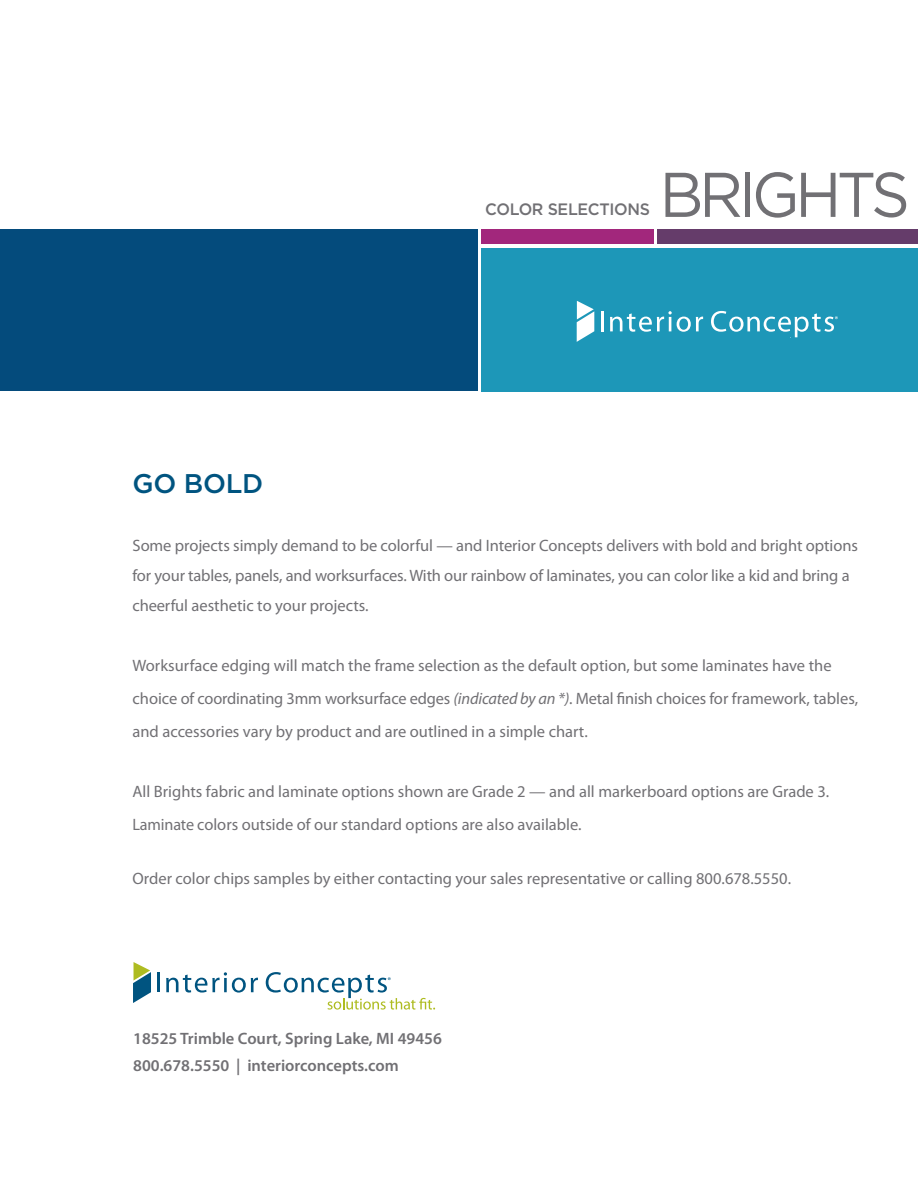
<style>
.page{position:relative;width:918px;height:1188px;background:#fff}
.page>*{position:absolute;margin:0;border:0;box-sizing:border-box;transform-origin:0 0}
.t1{font:63px "Gotham";letter-spacing:-.075em;color:#717074}
.t2{font:500 27px "Gotham";letter-spacing:-.01em;color:#005480}
.t3{font:16.5px/33px "Myriad Pro";color:#717074}
.t4{font:600 16.5px "Myriad Pro";color:#717074}
.t5{font:500 16.5px "Gotham";letter-spacing:-.02em;color:#717074}
.s1{font-style:italic}
</style>
<div class="page">
<div style="left:482px;top:230px;width:172px;height:14px;background:#a2277c"></div>
<div style="left:658px;top:230px;width:260px;height:14px;background:#653c6a"></div>
<div style="left:0;top:230px;width:478px;height:162px;background:#044b7c"></div>
<svg style="left:133px;top:962px;width:18px;height:41px"></svg>
<hr style="left:157px;top:972px;width:3px;height:20px;background:#005480">
<svg style="left:166px;top:972px;width:92px;height:21px"></svg>
<svg style="left:266px;top:972px;width:169px;height:38px"></svg>
<div style="left:482px;top:248px;width:436px;height:144px;background:#1d97b8"></div>
<svg style="left:577px;top:301px;width:17px;height:41px"></svg>
<hr style="left:601px;top:311px;width:3px;height:20px;background:#fff">
<svg style="left:610px;top:311px;width:93px;height:21px"></svg>
<svg style="left:711px;top:311px;width:127px;height:27px"></svg>
<p class="t2" style="left:133px;top:466px;width:132px">GO BOLD</p>
<p class="t5" style="left:485px;top:198px;width:166px">COLOR SELECTIONS</p>
<p class="t1" style="left:659px;top:154px;width:252px">BRIGHTS</p>
<p class="t3" style="left:133px;top:531px;width:727px;line-height:30px">Some projects simply demand to be colorful — and Interior Concepts delivers with bold and bright options for your tables, panels, and worksurfaces. With our rainbow of laminates, you can color like a kid and bring a cheerful aesthetic to your projects.</p>
<p class="t3" style="left:133px;top:649px;width:727px">Worksurface edging will match the frame selection as the default option, but some laminates have the choice of coordinating 3mm worksurface edges <span class="s1">(indicated by an *)</span>. Metal finish choices for framework, tables, and accessories vary by product and are outlined in a simple chart.</p>
<p class="t3" style="left:133px;top:775px;width:698px">All Brights fabric and laminate options shown are Grade 2 — and all markerboard options are Grade 3.<br>Laminate colors outside of our standard options are also available.</p>
<p class="t3" style="left:133px;top:862px;width:660px">Order color chips samples by either contacting your sales representative or calling 800.678.5550.</p>
<p class="t4" style="left:133px;top:1028px;width:310px">18525 Trimble Court, Spring Lake, MI 49456</p>
<p class="t4" style="left:133px;top:1055px;width:267px">800.678.5550 | interiorconcepts.com</p>
</div>
